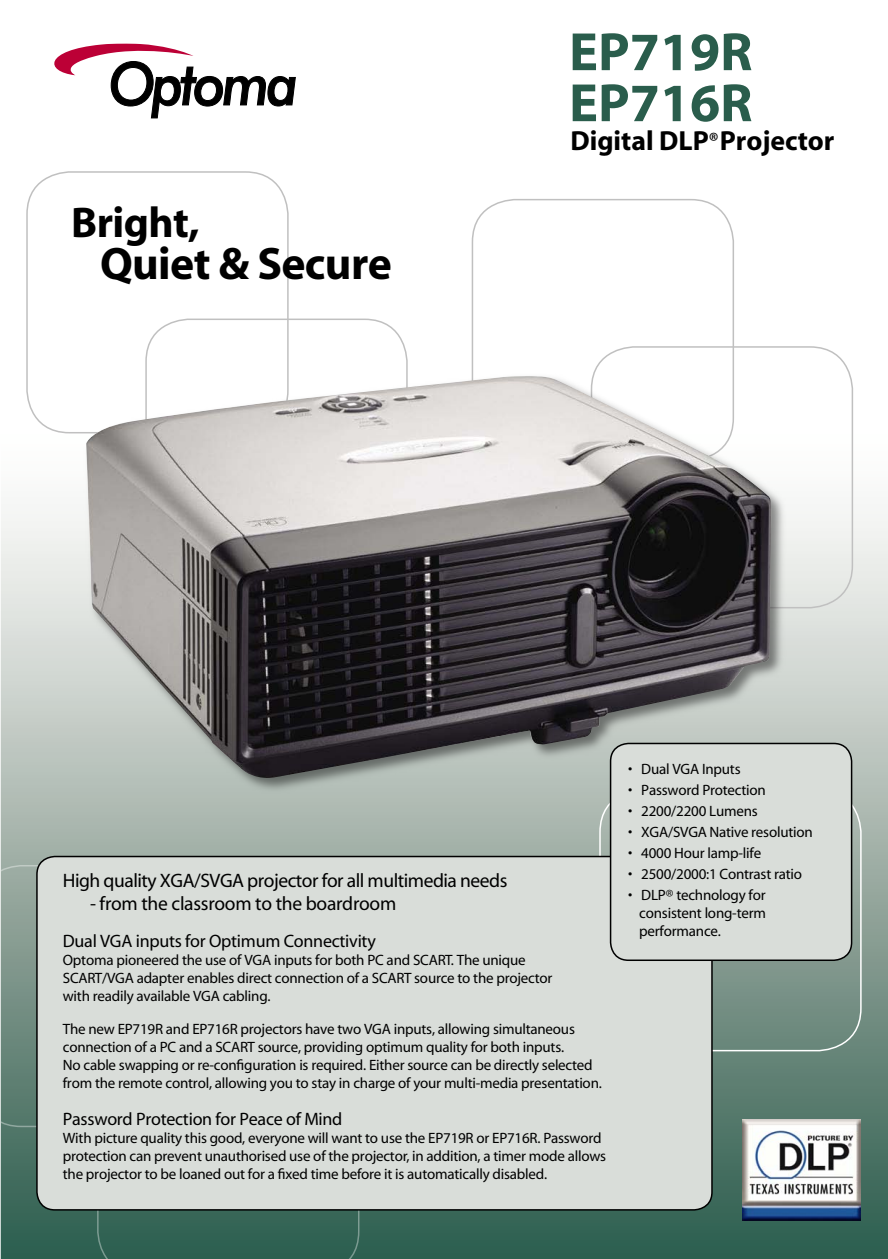
<style>
.page{position:relative;width:888px;height:1259px;background:#fff}
.page>*{position:absolute;margin:0;border:0;box-sizing:border-box;transform-origin:0 0}
.t1{font:700 54.3px/51px "Myriad";color:#2a5d4c}
.t2{font:700 45.75px "Myriad";letter-spacing:-.015em;color:#000}
.t3{font:700 43.2px "Myriad";letter-spacing:-.015em;color:#000}
.t4{font:700 27.75px "Myriad";color:#000}
.t5{font:19.5px "Myriad";letter-spacing:-.025em;color:#000}
.t6{font:18px "Myriad";letter-spacing:-.015em;color:#000}
.t7{font:700 18px "Myriad";color:#000}
.t8{font:15px/18px "Myriad";letter-spacing:-.015em;color:#000}
.s1{font-family:"Univers"}
</style>
<div class="page">
<div style="left:1px;top:424px;width:886px;height:835px;background:linear-gradient(to bottom,#fff,#305c4c)"></div>
<svg style="left:1px;top:864px;width:34px;height:262px;background:#789186"></svg>
<div style="left:96px;top:1210px;width:264px;height:49px;background:#316253"></div>
<svg style="left:598px;top:788px;width:264px;height:263px;background:#7f968c"></svg>
<svg style="left:471px;top:199px;width:263px;height:174px"></svg>
<svg style="left:590px;top:345px;width:263px;height:263px"></svg>
<svg style="left:26px;top:171px;width:263px;height:262px"></svg>
<svg style="left:144px;top:318px;width:264px;height:55px"></svg>
<div style="left:35px;top:855px;width:678px;height:355px;background:#d9ddd9"></div>
<svg style="left:54px;top:43px;width:242px;height:75px"></svg>
<div style="left:609px;top:742px;width:244px;height:218px;background:#d9ddd9"></div>
<svg style="left:83px;top:373px;width:704px;height:421px"></svg>
<img style="left:86px;top:375px;width:685px;height:407px">
<img style="left:742px;top:1119px;width:118px;height:101px">
<h1 class="t1" style="left:569px;top:28px;width:185px">EP719R<br>EP716R</h1>
<h3 class="t3" style="left:71px;top:201px;width:130px">Bright,</h3>
<h2 class="t2" style="left:100px;top:240px;width:293px">Quiet &amp; Secure</h2>
<h3 class="t4" style="left:570px;top:127px;width:265px">Digital DLP Projector</h3>
<p class="t7" style="left:709px;top:129px;width:11px">®</p>
<h3 class="t5" style="left:63px;top:871px;width:446px">High quality XGA/SVGA projector for all multimedia needs</h3>
<h3 class="t5" style="left:90px;top:894px;width:308px">- from the classroom to the boardroom</h3>
<p class="t6" style="left:63px;top:932px;width:314px">Dual VGA inputs for Optimum Connectivity</p>
<p class="t8" style="left:63px;top:952px;width:491px">Optoma pioneered the use of VGA inputs for both PC and SCART. The unique<br>SCART/VGA adapter enables direct connection of a SCART source to the projector with readily available VGA cabling.</p>
<p class="t8" style="left:63px;top:1021px;width:540px">The new EP719R and EP716R projectors have two VGA inputs, allowing simultaneous connection of a PC and a SCART source, providing optimum quality for both inputs.<br>No cable swapping or re-configuration is required. Either source can be directly selected from the remote control, allowing you to stay in charge of your multi-media presentation.</p>
<p class="t6" style="left:63px;top:1110px;width:281px">Password Protection for Peace of Mind</p>
<p class="t8" style="left:63px;top:1129px;width:544px">With picture quality this good, everyone will want to use the EP719R or EP716R. Password protection can prevent unauthorised use of the projector, in addition, a timer mode allows the projector to be loaned out for a fixed time before it is automatically disabled.</p>
<p class="t8" style="left:628px;top:761px;width:114px"><span class="s1">•</span> Dual VGA Inputs</p>
<p class="t8" style="left:628px;top:782px;width:139px"><span class="s1">•</span> Password Protection</p>
<p class="t8" style="left:628px;top:803px;width:131px"><span class="s1">•</span> 2200/2200 Lumens</p>
<p class="t8" style="left:628px;top:824px;width:186px"><span class="s1">•</span> XGA/SVGA Native resolution</p>
<p class="t8" style="left:628px;top:845px;width:134px"><span class="s1">•</span> 4000 Hour lamp-life</p>
<p class="t8" style="left:628px;top:866px;width:175px"><span class="s1">•</span> 2500/2000:1 Contrast ratio</p>
<p class="t8" style="left:639px;top:887px;width:128px;text-align:justify;text-indent:-11px"><span class="s1">•</span> DLP® technology for consistent long-term performance.</p>
</div>
